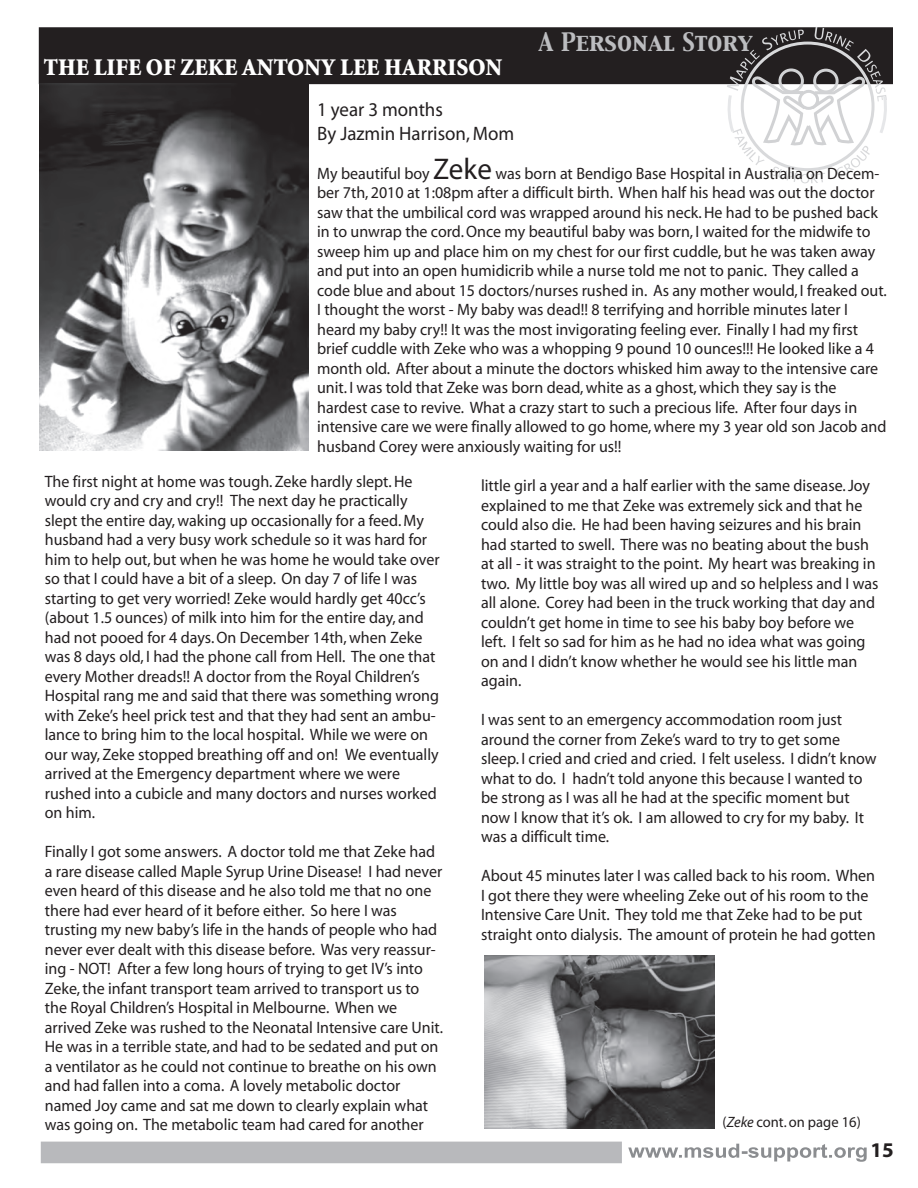
<style>
.page{position:relative;width:918px;height:1188px;background:#fff}
.page>*{position:absolute;margin:0;border:0;box-sizing:border-box;transform-origin:0 0}
.t1{font:900 24px "Minion Std";color:#fff}
.t2{font:22.5px "Capitals";color:#bcbdc0}
.t3{font:700 21px "Myriad Pro";color:#231f20}
.t4{font:19.5px/24px "Myriad";color:#231f20}
.t5{font:16.5px/19.5px "Myriad";color:#231f20}
.t6{font:15px "Myriad";color:#231f20}
.s1{font-size:30px}
.s2{font-style:italic}
</style>
<div class="page">
<div style="left:39px;top:27px;width:854px;height:57px;background:#231f20"></div>
<div style="left:41px;top:1142px;width:581px;height:21px;background:#b8b9bc"></div>
<svg style="left:628px;top:1144px;width:239px;height:18px"></svg>
<svg style="left:727px;top:27px;width:160px;height:156px"></svg>
<div style="left:800px;top:91px;width:18px;height:17px;background:#fff;border-radius:50%"></div>
<div style="left:798px;top:90px;width:21px;height:20px;border:3px solid #d1d2d4;border-radius:50%"></div>
<img style="left:39px;top:83px;width:270px;height:368px">
<img style="left:484px;top:955px;width:230px;height:173px">
<h1 class="t1" style="left:44px;top:55px;width:460px">THE LIFE OF ZEKE ANTONY LEE HARRISON</h1>
<h2 class="t2" style="left:539px;top:27px;width:216px">A Personal Story</h2>
<p class="t4" style="left:317px;top:98px;width:199px">1 year 3 months<br>By Jazmin Harrison, Mom</p>
<p class="t5" style="left:317px;top:164px;width:571px">My beautiful boy <span class="s1">Zeke</span> was born at Bendigo Base Hospital in Australia on Decem&shy;ber 7th, 2010 at 1:08pm after a difficult birth. When half his head was out the doctor saw that the umbilical cord was wrapped around his neck. He had to be pushed back in to unwrap the cord. Once my beautiful baby was born, I waited for the midwife to sweep him up and place him on my chest for our first cuddle, but he was taken away and put into an open humidicrib while a nurse told me not to panic. They called a code blue and about 15 doctors/nurses rushed in. As any mother would, I freaked out.<br>I thought the worst - My baby was dead!! 8 terrifying and horrible minutes later I heard my baby cry!! It was the most invigorating feeling ever. Finally I had my first brief cuddle with Zeke who was a whopping 9 pound 10 ounces!!! He looked like a 4 month old. After about a minute the doctors whisked him away to the intensive care unit. I was told that Zeke was born dead, white as a ghost, which they say is the hardest case to revive. What a crazy start to such a precious life. After four days in intensive care we were finally allowed to go home, where my 3 year old son Jacob and husband Corey were anxiously waiting for us!!</p>
<p class="t5" style="left:45px;top:472px;width:396px">The first night at home was tough. Zeke hardly slept. He would cry and cry and cry!! The next day he practically slept the entire day, waking up occasionally for a feed. My husband had a very busy work schedule so it was hard for him to help out, but when he was home he would take over so that I could have a bit of a sleep. On day 7 of life I was starting to get very worried! Zeke would hardly get 40cc’s (about 1.5 ounces) of milk into him for the entire day, and had not pooed for 4 days. On December 14th, when Zeke was 8 days old, I had the phone call from Hell. The one that every Mother dreads!! A doctor from the Royal Children’s Hospital rang me and said that there was something wrong with Zeke’s heel prick test and that they had sent an ambu&shy;lance to bring him to the local hospital. While we were on our way, Zeke stopped breathing off and on! We eventually arrived at the Emergency department where we were rushed into a cubicle and many doctors and nurses worked on him.</p>
<p class="t5" style="left:45px;top:843px;width:400px">Finally I got some answers. A doctor told me that Zeke had a rare disease called Maple Syrup Urine Disease! I had never even heard of this disease and he also told me that no one there had ever heard of it before either. So here I was trusting my new baby’s life in the hands of people who had never ever dealt with this disease before. Was very reassur&shy;ing - NOT! After a few long hours of trying to get IV’s into Zeke, the infant transport team arrived to transport us to the Royal Children’s Hospital in Melbourne. When we arrived Zeke was rushed to the Neonatal Intensive care Unit.<br>He was in a terrible state, and had to be sedated and put on a ventilator as he could not continue to breathe on his own and had fallen into a coma. A lovely metabolic doctor named Joy came and sat me down to clearly explain what was going on. The metabolic team had cared for another</p>
<p class="t5" style="left:481px;top:477px;width:399px">little girl a year and a half earlier with the same disease. Joy explained to me that Zeke was extremely sick and that he could also die. He had been having seizures and his brain had started to swell. There was no beating about the bush at all - it was straight to the point. My heart was breaking in two. My little boy was all wired up and so helpless and I was all alone. Corey had been in the truck working that day and couldn’t get home in time to see his baby boy before we left. I felt so sad for him as he had no idea what was going on and I didn’t know whether he would see his little man again.</p>
<p class="t5" style="left:481px;top:711px;width:397px">I was sent to an emergency accommodation room just around the corner from Zeke’s ward to try to get some sleep. I cried and cried and cried. I felt useless. I didn’t know what to do. I hadn’t told anyone this because I wanted to be strong as I was all he had at the specific moment but now I know that it’s ok. I am allowed to cry for my baby. It was a difficult time.</p>
<p class="t5" style="left:481px;top:867px;width:396px">About 45 minutes later I was called back to his room. When I got there they were wheeling Zeke out of his room to the Intensive Care Unit. They told me that Zeke had to be put straight onto dialysis. The amount of protein he had gotten</p>
<p class="t6" style="left:723px;top:1114px;width:140px">(<span class="s2">Zeke</span> cont. on page 16)</p>
<p class="t3" style="left:870px;top:1138px;width:25px">15</p>
</div>
